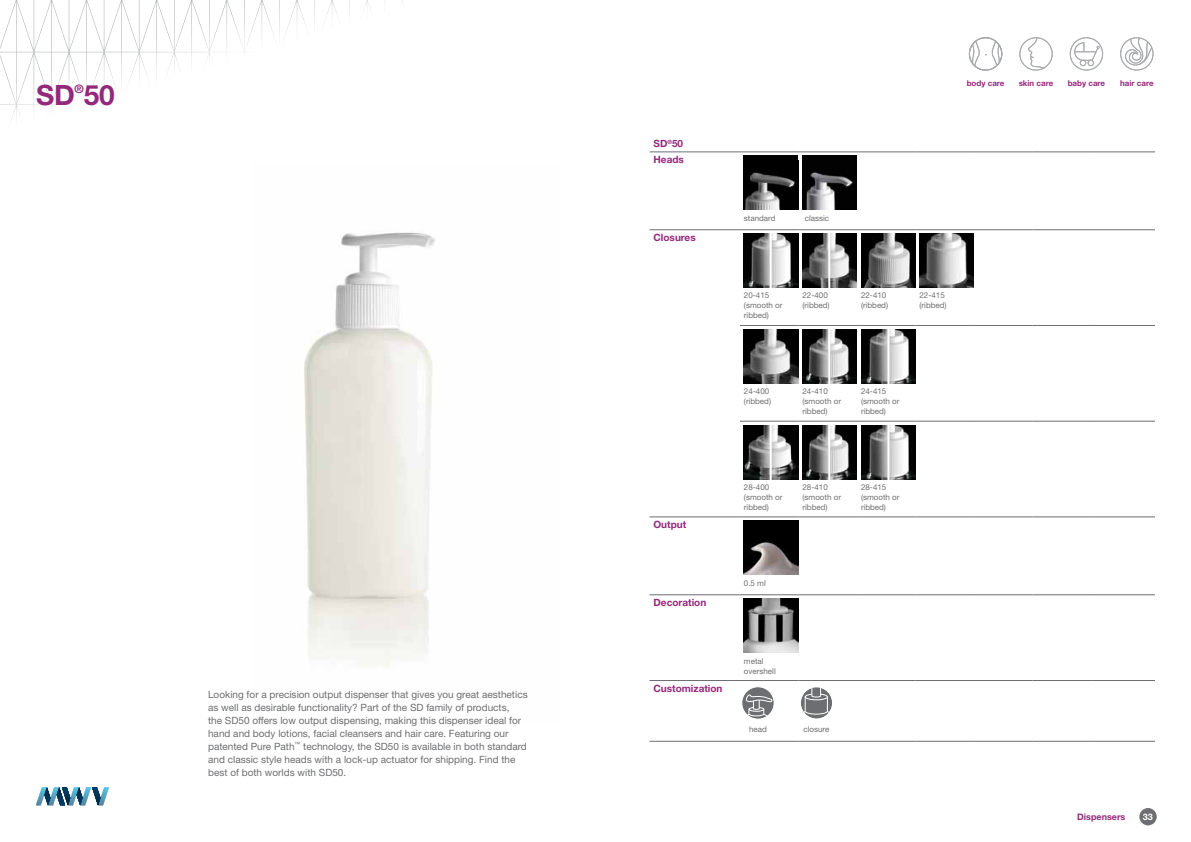
<style>
.page{position:relative;width:1191px;height:842px;background:#fff}
.page>*{position:absolute;margin:0;border:0;box-sizing:border-box;transform-origin:0 0}
.t1{font:700 28px "Helvetica Neue LT Std";color:#94287b}
.t2{font:700 11.7px "Helvetica Neue LT Std";color:#94287b}
.t3{font:10px/13px "Helvetica Neue LT Std";color:#6d6e71}
.t4{font:700 10px/15.9px "Helvetica Neue LT Std";color:#94287b}
.t5{font:700 9px "Helvetica Neue LT Std";color:#94287b}
.t6{font:700 9px "Helvetica Neue LT Std";color:#fff}
.t7{font:8px/10px "Helvetica Neue LT Std";color:#6d6e71}
.t8{font:700 8px "Helvetica Neue LT Std";color:#94287b}
</style>
<div class="page">
<svg style="left:0;top:0;width:403px;height:120px"></svg>
<img style="left:303px;top:232px;width:132px;height:434px">
<div style="left:969px;top:37px;width:33px;height:33px;border:1px solid #a7a9ac;border-radius:50%"></div>
<svg style="left:971px;top:40px;width:29px;height:27px"></svg>
<svg style="left:1027px;top:37px;width:17px;height:32px"></svg>
<div style="left:1019px;top:37px;width:33px;height:33px;border:1px solid #a7a9ac;border-radius:50%"></div>
<svg style="left:1074px;top:42px;width:25px;height:24px"></svg>
<div style="left:1069px;top:37px;width:34px;height:33px;border:1px solid #a7a9ac;border-radius:50%"></div>
<div style="left:1120px;top:37px;width:33px;height:33px;border:1px solid #a7a9ac;border-radius:50%"></div>
<svg style="left:1125px;top:38px;width:28px;height:28px"></svg>
<hr style="left:649px;top:152px;width:91px;height:1px;background:#6d6e71">
<hr style="left:649px;top:680px;width:91px;height:1px;background:#6d6e71">
<hr style="left:740px;top:152px;width:58px;height:1px;background:#6d6e71">
<hr style="left:798px;top:152px;width:59px;height:1px;background:#6d6e71">
<hr style="left:857px;top:152px;width:58px;height:1px;background:#6d6e71">
<hr style="left:915px;top:152px;width:59px;height:1px;background:#6d6e71">
<hr style="left:974px;top:152px;width:58px;height:1px;background:#6d6e71">
<hr style="left:1032px;top:152px;width:59px;height:1px;background:#6d6e71">
<hr style="left:1091px;top:152px;width:64px;height:1px;background:#6d6e71">
<hr style="left:740px;top:680px;width:58px;height:1px;background:#6d6e71">
<hr style="left:798px;top:680px;width:59px;height:1px;background:#6d6e71">
<hr style="left:857px;top:680px;width:58px;height:1px;background:#6d6e71">
<hr style="left:915px;top:680px;width:59px;height:1px;background:#6d6e71">
<hr style="left:974px;top:680px;width:58px;height:1px;background:#6d6e71">
<hr style="left:1032px;top:680px;width:59px;height:1px;background:#6d6e71">
<hr style="left:649px;top:229px;width:91px;height:1px;background:#6d6e71">
<hr style="left:649px;top:594px;width:91px;height:1px;background:#6d6e71">
<hr style="left:649px;top:741px;width:91px;height:1px;background:#6d6e71">
<hr style="left:740px;top:229px;width:58px;height:1px;background:#6d6e71">
<hr style="left:857px;top:229px;width:58px;height:1px;background:#6d6e71">
<hr style="left:740px;top:421px;width:58px;height:1px;background:#6d6e71">
<hr style="left:798px;top:229px;width:59px;height:1px;background:#6d6e71">
<hr style="left:740px;top:325px;width:58px;height:1px;background:#6d6e71">
<hr style="left:798px;top:421px;width:59px;height:1px;background:#6d6e71">
<hr style="left:974px;top:741px;width:58px;height:1px;background:#6d6e71">
<hr style="left:798px;top:325px;width:59px;height:1px;background:#6d6e71">
<hr style="left:857px;top:421px;width:58px;height:1px;background:#6d6e71">
<hr style="left:740px;top:741px;width:58px;height:1px;background:#6d6e71">
<hr style="left:857px;top:741px;width:58px;height:1px;background:#6d6e71">
<hr style="left:1032px;top:741px;width:59px;height:1px;background:#6d6e71">
<hr style="left:915px;top:229px;width:59px;height:1px;background:#6d6e71">
<hr style="left:857px;top:325px;width:58px;height:1px;background:#6d6e71">
<hr style="left:915px;top:421px;width:59px;height:1px;background:#6d6e71">
<hr style="left:798px;top:741px;width:59px;height:1px;background:#6d6e71">
<hr style="left:915px;top:741px;width:59px;height:1px;background:#6d6e71">
<hr style="left:974px;top:229px;width:58px;height:1px;background:#6d6e71">
<hr style="left:1032px;top:229px;width:59px;height:1px;background:#6d6e71">
<hr style="left:1091px;top:229px;width:64px;height:1px;background:#6d6e71">
<hr style="left:915px;top:325px;width:59px;height:1px;background:#6d6e71">
<hr style="left:974px;top:325px;width:58px;height:1px;background:#6d6e71">
<hr style="left:1032px;top:325px;width:59px;height:1px;background:#6d6e71">
<hr style="left:1091px;top:325px;width:64px;height:1px;background:#6d6e71">
<hr style="left:740px;top:517px;width:58px;height:1px;background:#6d6e71">
<hr style="left:798px;top:517px;width:59px;height:1px;background:#6d6e71">
<hr style="left:857px;top:517px;width:58px;height:1px;background:#6d6e71">
<hr style="left:974px;top:421px;width:58px;height:1px;background:#6d6e71">
<hr style="left:1032px;top:421px;width:59px;height:1px;background:#6d6e71">
<hr style="left:1091px;top:421px;width:64px;height:1px;background:#6d6e71">
<hr style="left:915px;top:517px;width:59px;height:1px;background:#6d6e71">
<hr style="left:974px;top:517px;width:58px;height:1px;background:#6d6e71">
<hr style="left:1032px;top:517px;width:59px;height:1px;background:#6d6e71">
<hr style="left:1091px;top:517px;width:64px;height:1px;background:#6d6e71">
<hr style="left:740px;top:594px;width:58px;height:1px;background:#6d6e71">
<hr style="left:798px;top:594px;width:59px;height:1px;background:#6d6e71">
<hr style="left:857px;top:594px;width:58px;height:1px;background:#6d6e71">
<hr style="left:915px;top:594px;width:59px;height:1px;background:#6d6e71">
<hr style="left:974px;top:594px;width:58px;height:1px;background:#6d6e71">
<hr style="left:1032px;top:594px;width:59px;height:1px;background:#6d6e71">
<hr style="left:1091px;top:594px;width:64px;height:1px;background:#6d6e71">
<hr style="left:1091px;top:680px;width:64px;height:1px;background:#6d6e71">
<hr style="left:1091px;top:741px;width:64px;height:1px;background:#6d6e71">
<hr style="left:649px;top:517px;width:91px;height:1px;background:#6d6e71">
<div style="left:744px;top:156px;width:54px;height:54px;background:#000"></div>
<img style="left:745px;top:172px;width:50px;height:38px">
<img style="left:802px;top:156px;width:54px;height:54px">
<img style="left:744px;top:234px;width:54px;height:54px">
<img style="left:802px;top:234px;width:54px;height:54px">
<img style="left:861px;top:234px;width:54px;height:54px">
<img style="left:919px;top:234px;width:54px;height:54px">
<img style="left:744px;top:329px;width:54px;height:54px">
<img style="left:802px;top:329px;width:54px;height:54px">
<img style="left:861px;top:329px;width:54px;height:54px">
<img style="left:744px;top:425px;width:54px;height:54px">
<img style="left:802px;top:425px;width:54px;height:54px">
<img style="left:861px;top:425px;width:54px;height:54px">
<img style="left:744px;top:521px;width:54px;height:54px">
<img style="left:744px;top:599px;width:54px;height:54px">
<svg style="left:741px;top:686px;width:33px;height:33px"></svg>
<svg style="left:745px;top:693px;width:28px;height:24px"></svg>
<svg style="left:800px;top:686px;width:33px;height:33px"></svg>
<svg style="left:802px;top:688px;width:28px;height:27px"></svg>
<div style="left:800px;top:686px;width:33px;height:33px;border:1px solid #fff;border-radius:50%"></div>
<hr style="left:769px;top:425px;width:2px;height:56px;background:#fff">
<hr style="left:828px;top:425px;width:2px;height:56px;background:#fff">
<hr style="left:887px;top:425px;width:2px;height:56px;background:#fff">
<hr style="left:769px;top:233px;width:2px;height:56px;background:#fff">
<hr style="left:828px;top:329px;width:2px;height:56px;background:#fff">
<hr style="left:828px;top:233px;width:2px;height:56px;background:#fff">
<hr style="left:887px;top:329px;width:2px;height:56px;background:#fff">
<div style="left:1139px;top:808px;width:17px;height:17px;background:#6d6e71;border-radius:50%"></div>
<svg style="left:36px;top:787px;width:73px;height:19px"></svg>
<h1 class="t1" style="left:36px;top:77px;width:80px">SD 50</h1>
<p class="t2" style="left:74px;top:81px;width:11px">®</p>
<p class="t3" style="left:208px;top:687px;width:321px">Looking for a precision output dispenser that gives you great aesthetics as well as desirable functionality? Part of the SD family of products,<br>the SD50 offers low output dispensing, making this dispenser ideal for hand and body lotions, facial cleansers and hair care. Featuring our patented Pure Path<sup>™</sup> technology, the SD50 is available in both standard and classic style heads with a lock-up actuator for shipping. Find the best of both worlds with SD50.</p>
<p class="t4" style="left:653px;top:135px;width:32px">SD<sup>®</sup>50<br>Heads</p>
<p class="t4" style="left:653px;top:229px;width:44px">Closures</p>
<p class="t8" style="left:966px;top:78px;width:39px">body care</p>
<p class="t8" style="left:1018px;top:78px;width:36px">skin care</p>
<p class="t8" style="left:1067px;top:78px;width:39px">baby care</p>
<p class="t8" style="left:1120px;top:78px;width:35px">hair care</p>
<p class="t7" style="left:744px;top:213px;width:33px">standard</p>
<p class="t7" style="left:804px;top:213px;width:26px">classic</p>
<p class="t7" style="left:744px;top:290px;width:40px">20-415 (smooth or ribbed)</p>
<p class="t7" style="left:802px;top:290px;width:29px">22-400 (ribbed)</p>
<p class="t7" style="left:861px;top:290px;width:29px">22-410 (ribbed)</p>
<p class="t7" style="left:919px;top:290px;width:29px">22-415 (ribbed)</p>
<p class="t7" style="left:744px;top:386px;width:29px">24-400 (ribbed)</p>
<p class="t7" style="left:802px;top:386px;width:40px">24-410 (smooth or ribbed)</p>
<p class="t7" style="left:861px;top:386px;width:40px">24-415 (smooth or ribbed)</p>
<p class="t4" style="left:653px;top:516px;width:34px">Output</p>
<p class="t4" style="left:653px;top:594px;width:54px">Decoration</p>
<p class="t4" style="left:653px;top:680px;width:71px">Customization</p>
<p class="t7" style="left:744px;top:482px;width:40px">28-400 (smooth or ribbed)</p>
<p class="t7" style="left:802px;top:482px;width:40px">28-410 (smooth or ribbed)</p>
<p class="t7" style="left:861px;top:482px;width:40px">28-415 (smooth or ribbed)</p>
<p class="t7" style="left:744px;top:578px;width:23px">0.5 ml</p>
<p class="t7" style="left:744px;top:655px;width:33px">metal overshell</p>
<p class="t7" style="left:749px;top:724px;width:19px">head</p>
<p class="t7" style="left:803px;top:724px;width:27px">closure</p>
<p class="t5" style="left:1077px;top:811px;width:50px">Dispensers</p>
<p class="t6" style="left:1142px;top:811px;width:12px">33</p>
</div>
